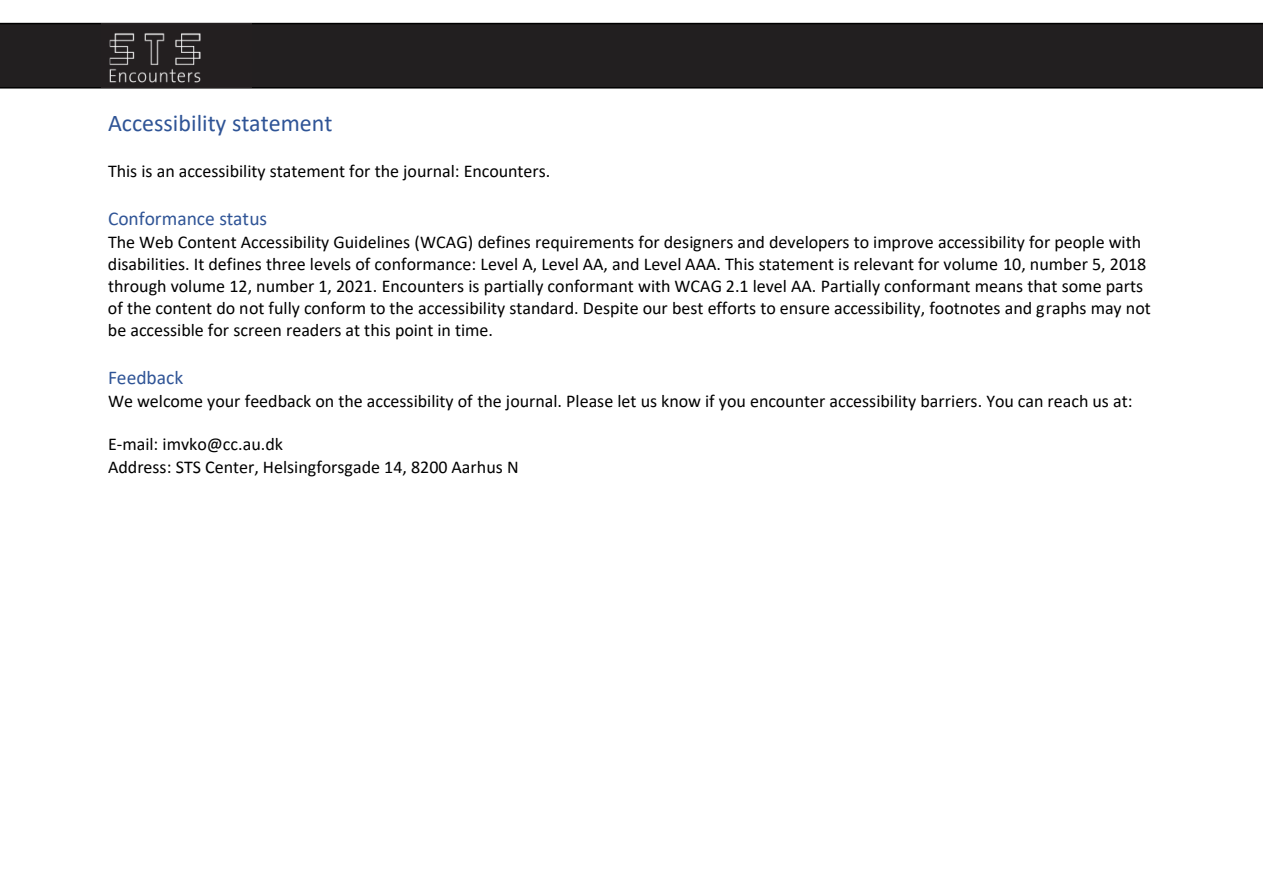
<style>
.page{position:relative;width:1263px;height:893px;background:#fff}
.page>*{position:absolute;margin:0;border:0;box-sizing:border-box;transform-origin:0 0}
.t1{font:24px "Calibri";color:#2f5496}
.t2{font:19.5px "Calibri";color:#2f5496}
.t3{font:18px/21.9px "Calibri";color:#000}
</style>
<div class="page">
<div style="left:0;top:23px;width:1263px;height:65px;background:#221f20"></div>
<img style="left:102px;top:24px;width:149px;height:64px">
<h2 class="t1" style="left:108px;top:113px;width:226px">Accessibility statement</h2>
<p class="t3" style="left:108px;top:161px;width:444px">This is an accessibility statement for the journal: Encounters.</p>
<h3 class="t2" style="left:108px;top:210px;width:161px">Conformance status</h3>
<p class="t3" style="left:108px;top:232px;width:1044px">The Web Content Accessibility Guidelines (WCAG) defines requirements for designers and developers to improve accessibility for people with disabilities. It defines three levels of conformance: Level A, Level AA, and Level AAA. This statement is relevant for volume 10, number 5, 2018 through volume 12, number 1, 2021. Encounters is partially conformant with WCAG 2.1 level AA. Partially conformant means that some parts of the content do not fully conform to the accessibility standard. Despite our best efforts to ensure accessibility, footnotes and graphs may not be accessible for screen readers at this point in time.</p>
<h3 class="t2" style="left:108px;top:369px;width:77px">Feedback</h3>
<p class="t3" style="left:108px;top:391px;width:1026px">We welcome your feedback on the accessibility of the journal. Please let us know if you encounter accessibility barriers. You can reach us at:</p>
<p class="t3" style="left:108px;top:435px;width:412px">E-mail: imvko@cc.au.dk<br>Address: STS Center, Helsingforsgade 14, 8200 Aarhus N</p>
</div>
